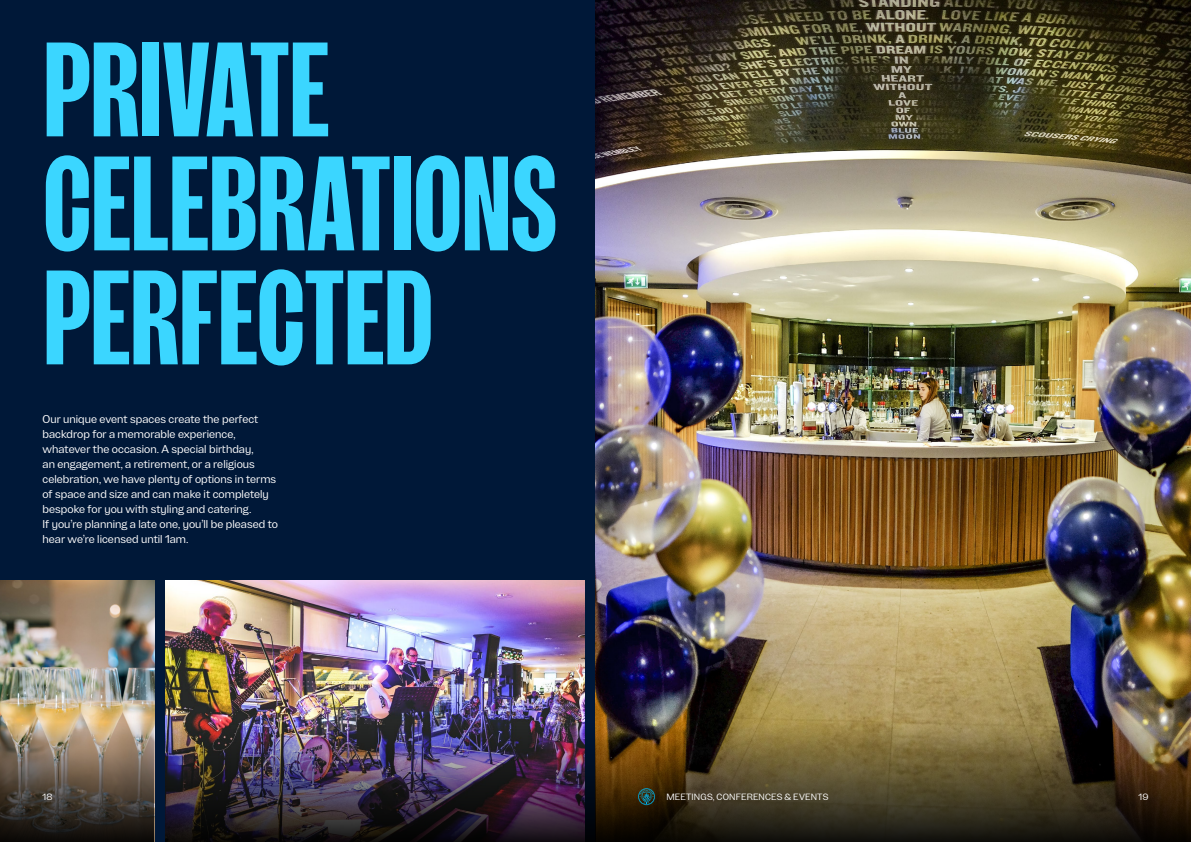
<style>
.page{position:relative;width:1191px;height:842px;background:#001838}
.page>*{position:absolute;margin:0;border:0;box-sizing:border-box;transform-origin:0 0}
.t1{font:700 condensed 118px/114px "Kippax Modern";color:#3bd6ff}
.t2{font:10px/15px "Kippax Modern";letter-spacing:.005em;color:#fff}
.t3{font:8px "Kippax Modern";letter-spacing:.02em;color:#fff}
</style>
<div class="page">
<img style="left:165px;top:581px;width:419px;height:142px">
<img style="left:595px;top:0;width:596px;height:723px">
<svg style="left:595px;top:723px;width:596px;height:119px"></svg>
<img style="left:165px;top:723px;width:430px;height:119px">
<img style="left:0;top:581px;width:154px;height:142px">
<svg style="left:0;top:723px;width:154px;height:119px"></svg>
<svg style="left:638px;top:788px;width:17px;height:17px"></svg>
<h1 class="t1" style="left:43px;top:34px;width:515px">PRIVATE<br>CELEBRATIONS<br>PERFECTED</h1>
<p class="t2" style="left:43px;top:412px;width:237px">Our unique event spaces create the perfect backdrop for a memorable experience, whatever the occasion. A special birthday,<br>an engagement, a retirement, or a religious celebration, we have plenty of options in terms of space and size and can make it completely bespoke for you with styling and catering.<br>If you’re planning a late one, you’ll be pleased to hear we’re licensed until 1am.</p>
<p class="t3" style="left:43px;top:791px;width:11px">18</p>
<p class="t3" style="left:666px;top:791px;width:163px">MEETINGS, CONFERENCES &amp; EVENTS</p>
<p class="t3" style="left:1138px;top:791px;width:11px">19</p>
</div>
